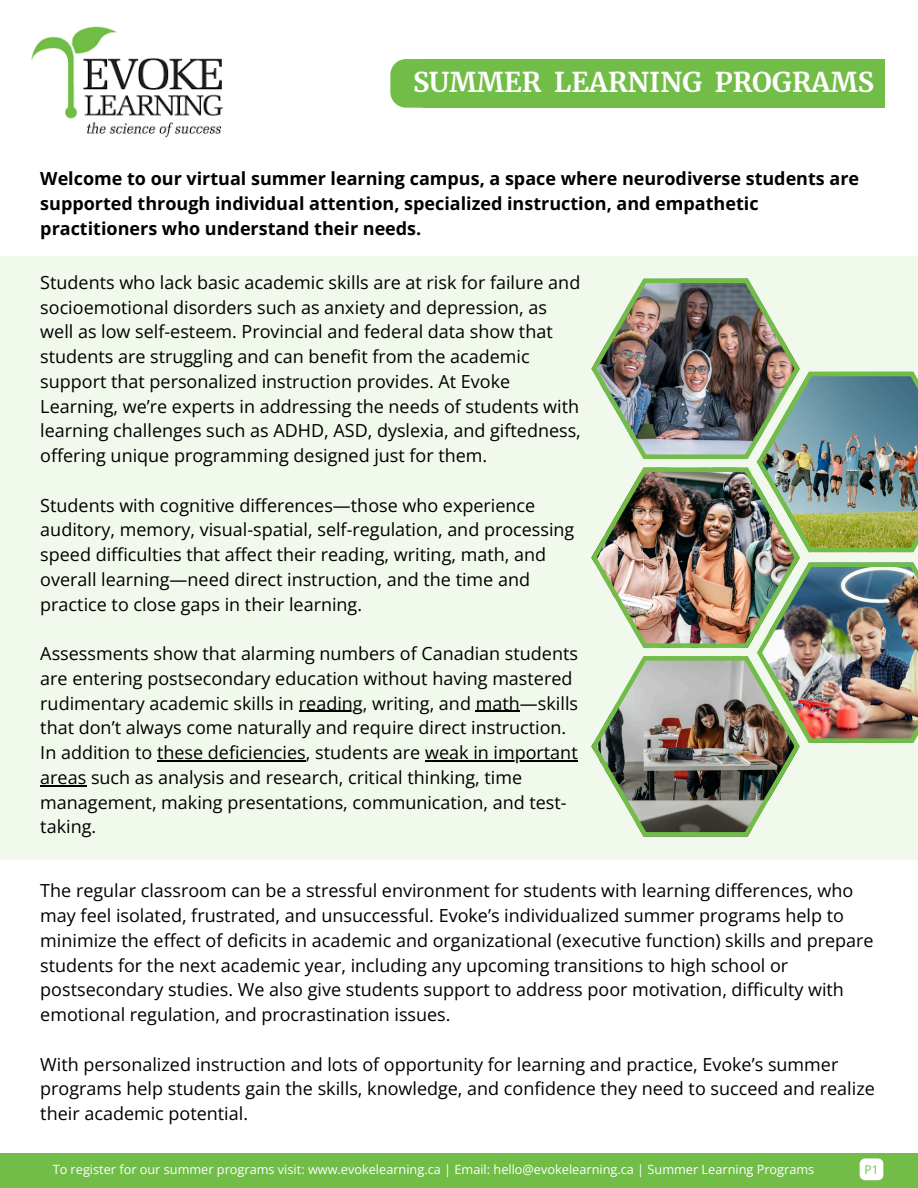
<style>
.page{position:relative;width:918px;height:1188px;background:#fff}
.page>*{position:absolute;margin:0;border:0;box-sizing:border-box;transform-origin:0 0}
.t1{font:700 27px "Merriweather";color:#fff}
.t2{font:18px/24.8px "Open Sans";color:#000}
.t3{font:700 18px/24.8px "Open Sans";color:#000}
.t4{font:12.75px "Open Sans";color:#fff}
.t5{font:12px "Open Sans";color:#71bd47}
</style>
<div class="page">
<img style="left:31px;top:26px;width:192px;height:112px">
<div style="left:424px;top:59px;width:461px;height:49px;background:#71bd47"></div>
<div style="left:390px;top:59px;width:462px;height:49px;background:#71bd47;border-radius:16px"></div>
<div style="left:0;top:256px;width:918px;height:603px;background:#f1f8ec"></div>
<img style="left:591px;top:279px;width:327px;height:557px">
<hr style="left:299px;top:711px;width:64px;height:1px;background:#000">
<hr style="left:476px;top:711px;width:44px;height:1px;background:#000">
<hr style="left:157px;top:760px;width:149px;height:1px;background:#000">
<hr style="left:425px;top:760px;width:153px;height:1px;background:#000">
<hr style="left:40px;top:785px;width:46px;height:1px;background:#000">
<div style="left:0;top:1153px;width:918px;height:35px;background:#71bd47"></div>
<p class="t1" style="left:413px;top:66px;width:463px">SUMMER LEARNING PROGRAMS</p>
<p class="t3" style="left:40px;top:166px;width:820px">Welcome to our virtual summer learning campus, a space where neurodiverse students are supported through individual attention, specialized instruction, and empathetic practitioners who understand their needs.</p>
<p class="t2" style="left:40px;top:270px;width:542px">Students who lack basic academic skills are at risk for failure and socioemotional disorders such as anxiety and depression, as well as low self-esteem. Provincial and federal data show that students are struggling and can benefit from the academic support that personalized instruction provides. At Evoke Learning, we’re experts in addressing the needs of students with learning challenges such as ADHD, ASD, dyslexia, and giftedness, offering unique programming designed just for them.</p>
<p class="t2" style="left:40px;top:492px;width:536px">Students with cognitive differences—those who experience auditory, memory, visual-spatial, self-regulation, and processing speed difficulties that affect their reading, writing, math, and overall learning—need direct instruction, and the time and practice to close gaps in their learning.</p>
<h3 class="t2" style="left:40px;top:641px;width:539px">Assessments show that alarming numbers of Canadian students are entering postsecondary education without having mastered rudimentary academic skills in reading, writing, and math—skills</h3>
<h3 class="t2" style="left:40px;top:715px;width:539px">that don’t always come naturally and require direct instruction.<br>In addition to these deficiencies, students are weak in important</h3>
<h3 class="t2" style="left:40px;top:765px;width:528px">areas such as analysis and research, critical thinking, time management, making presentations, communication, and test&shy;taking.</h3>
<h3 class="t2" style="left:40px;top:878px;width:835px">The regular classroom can be a stressful environment for students with learning differences, who may feel isolated, frustrated, and unsuccessful. Evoke’s individualized summer programs help to minimize the effect of deficits in academic and organizational (executive function) skills and prepare students for the next academic year, including any upcoming transitions to high school or postsecondary studies. We also give students support to address poor motivation, difficulty with emotional regulation, and procrastination issues.</h3>
<h3 class="t2" style="left:40px;top:1051px;width:836px">With personalized instruction and lots of opportunity for learning and practice, Evoke’s summer programs help students gain the skills, knowledge, and confidence they need to succeed and realize their academic potential.</h3>
<p class="t4" style="left:53px;top:1160px;width:763px">To register for our summer programs visit: www.evokelearning.ca | Email: hello@evokelearning.ca | Summer Learning Programs</p>
<h4 class="t5" style="left:864px;top:1161px;width:16px">P1</h4>
</div>
